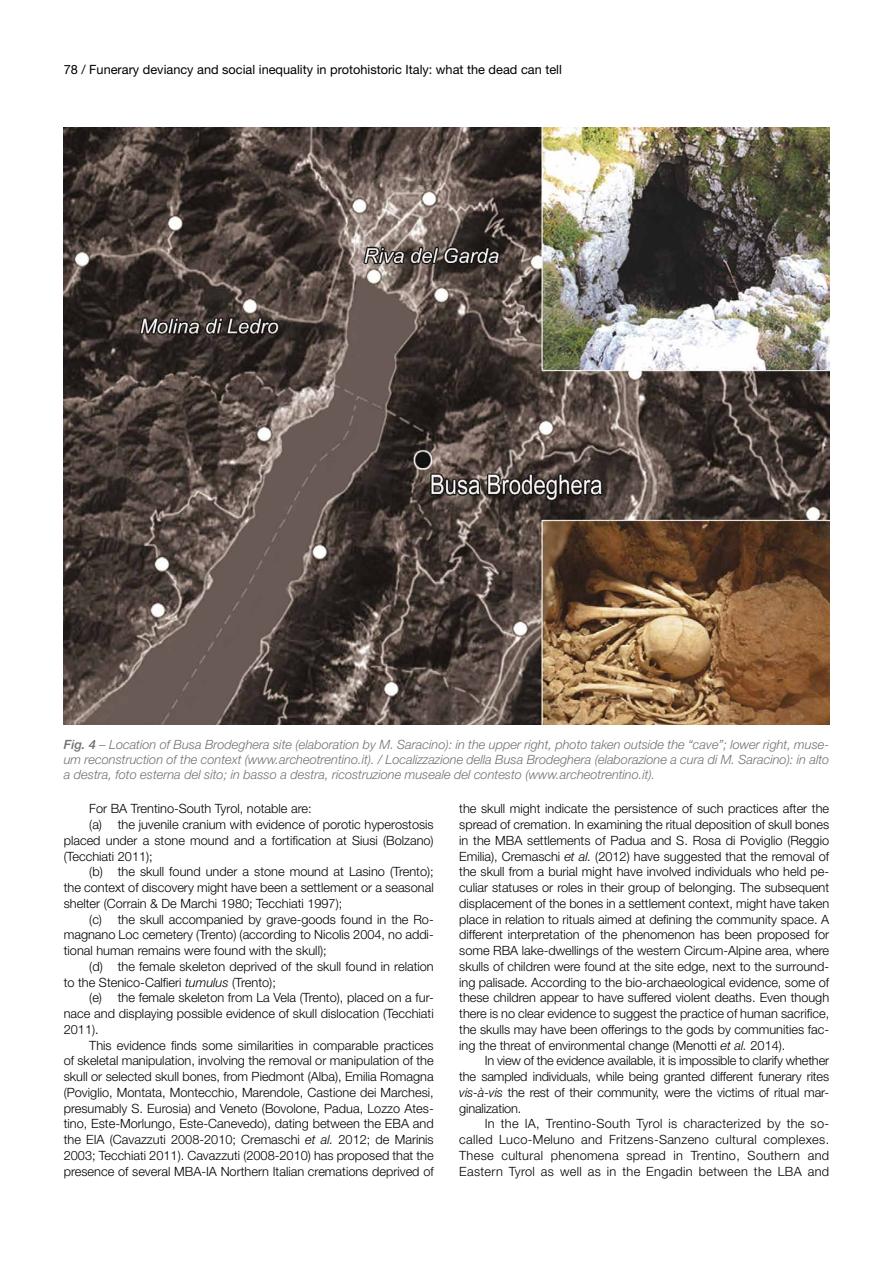
<style>
.page{position:relative;width:893px;height:1263px;background:#fff}
.page>*{position:absolute;margin:0;border:0;box-sizing:border-box;transform-origin:0 0}
.t1{font:300 12.75px/15.8px "Helvetica Neue";color:#000;text-align:justify}
.t2{font:italic 300 12.75px/15px "Helvetica Neue";color:#707172;text-align:justify}
.t3{font:12.75px "Helvetica Neue";color:#000}
.s1{font-weight:500}
.s2{font-style:italic}
</style>
<div class="page">
<img style="left:64px;top:128px;width:765px;height:596px">
<p class="t3" style="left:64px;top:65px;width:500px">78 / Funerary deviancy and social inequality in protohistoric Italy: what the dead can tell</p>
<p class="t2" style="left:64px;top:738px;width:767px"><span class="s1">Fig. 4</span> – Location of Busa Brodeghera site (elaboration by M. Saracino): in the upper right, photo taken outside the “cave”; lower right, muse&shy;um reconstruction of the context (www.archeotrentino.it). / Localizzazione della Busa Brodeghera (elaborazione a cura di M. Saracino): in alto a destra, foto esterna del sito; in basso a destra, ricostruzione museale del contesto (www.archeotrentino.it).</p>
<p class="t1" style="left:89px;top:802px;width:224px">For BA Trentino-South Tyrol, notable are:</p>
<p class="t1" style="left:89px;top:818px;width:346px">(a) the juvenile cranium with evidence of porotic hyperostosis</p>
<p class="t1" style="left:64px;top:834px;width:371px">placed under a stone mound and a fortification at Siusi (Bolzano)</p>
<p class="t1" style="left:64px;top:849px;width:91px">(Tecchiati 2011);</p>
<p class="t1" style="left:89px;top:865px;width:346px">(b) the skull found under a stone mound at Lasino (Trento);</p>
<p class="t1" style="left:64px;top:881px;width:371px">the context of discovery might have been a settlement or a seasonal</p>
<p class="t1" style="left:64px;top:897px;width:280px">shelter (Corrain &amp; De Marchi 1980; Tecchiati 1997);</p>
<p class="t1" style="left:89px;top:912px;width:346px">(c) the skull accompanied by grave-goods found in the Ro-</p>
<p class="t1" style="left:64px;top:928px;width:371px">magnano Loc cemetery (Trento) (according to Nicolis 2004, no addi-</p>
<p class="t1" style="left:64px;top:944px;width:264px">tional human remains were found with the skull);</p>
<p class="t1" style="left:89px;top:960px;width:346px">(d) the female skeleton deprived of the skull found in relation</p>
<p class="t1" style="left:64px;top:975px;width:214px">to the Stenico-Calfieri <span class="s2">tumulus</span> (Trento);</p>
<p class="t1" style="left:89px;top:991px;width:346px">(e) the female skeleton from La Vela (Trento), placed on a fur-</p>
<p class="t1" style="left:64px;top:1007px;width:371px">nace and displaying possible evidence of skull dislocation (Tecchiati</p>
<p class="t1" style="left:64px;top:1023px;width:36px">2011).</p>
<p class="t1" style="left:89px;top:1038px;width:346px">This evidence finds some similarities in comparable practices</p>
<p class="t1" style="left:64px;top:1054px;width:371px">of skeletal manipulation, involving the removal or manipulation of the</p>
<p class="t1" style="left:64px;top:1070px;width:371px">skull or selected skull bones, from Piedmont (Alba), Emilia Romagna</p>
<p class="t1" style="left:64px;top:1086px;width:371px">(Poviglio, Montata, Montecchio, Marendole, Castione dei Marchesi,</p>
<p class="t1" style="left:64px;top:1101px;width:371px">presumably S. Eurosia) and Veneto (Bovolone, Padua, Lozzo Ates-</p>
<p class="t1" style="left:64px;top:1117px;width:371px">tino, Este-Morlungo, Este-Canevedo), dating between the EBA and</p>
<p class="t1" style="left:64px;top:1133px;width:371px">the EIA (Cavazzuti 2008-2010; Cremaschi <span class="s2">et al.</span> 2012; de Marinis</p>
<p class="t1" style="left:64px;top:1149px;width:371px">2003; Tecchiati 2011). Cavazzuti (2008-2010) has proposed that the</p>
<p class="t1" style="left:64px;top:1164px;width:371px">presence of several MBA-IA Northern Italian cremations deprived of</p>
<p class="t1" style="left:459px;top:802px;width:371px">the skull might indicate the persistence of such practices after the spread of cremation. In examining the ritual deposition of skull bones in the MBA settlements of Padua and S. Rosa di Poviglio (Reggio Emilia), Cremaschi <span class="s2">et al.</span> (2012) have suggested that the removal of the skull from a burial might have involved individuals who held pe&shy;culiar statuses or roles in their group of belonging. The subsequent displacement of the bones in a settlement context, might have taken place in relation to rituals aimed at defining the community space. A different interpretation of the phenomenon has been proposed for some RBA lake-dwellings of the western Circum-Alpine area, where skulls of children were found at the site edge, next to the surround&shy;ing palisade. According to the bio-archaeological evidence, some of these children appear to have suffered violent deaths. Even though there is no clear evidence to suggest the practice of human sacrifice, the skulls may have been offerings to the gods by communities fac&shy;ing the threat of environmental change (Menotti <span class="s2">et al.</span> 2014).</p>
<p class="t1" style="left:459px;top:1054px;width:371px;text-indent:26px">In view of the evidence available, it is impossible to clarify whether the sampled individuals, while being granted different funerary rites <span class="s2">vis-à-vis</span> the rest of their community, were the victims of ritual mar&shy;ginalization.</p>
<p class="t1" style="left:459px;top:1117px;width:371px;text-indent:26px">In the IA, Trentino-South Tyrol is characterized by the so&shy;called Luco-Meluno and Fritzens-Sanzeno cultural complexes.<br>These cultural phenomena spread in Trentino, Southern and Eastern Tyrol as well as in the Engadin between the LBA and</p>
</div>
